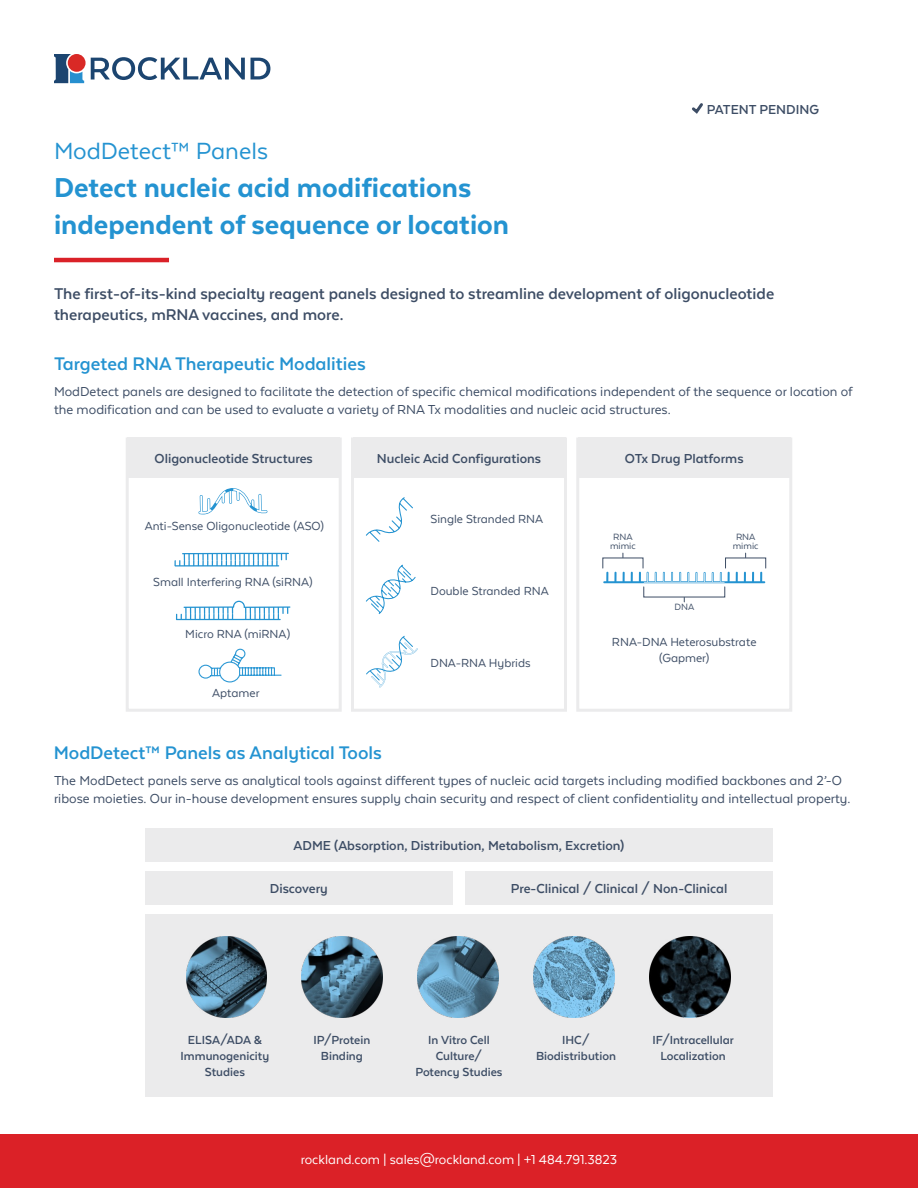
<style>
.page{position:relative;width:918px;height:1188px;background:#fff}
.page>*{position:absolute;margin:0;border:0;box-sizing:border-box;transform-origin:0 0}
.t1{font:800 31.5px/37.8px "Texta Alt";color:#2493d1}
.t2{font:27px "Texta Alt";color:#2493d1}
.t3{font:700 21px "Texta Alt";color:#2493d1}
.t4{font:700 18px/21px "Texta Alt";color:#3d4d65}
.t5{font:15px/18px "Texta Alt";color:#3d4d65}
.t6{font:700 15px "Texta Alt";color:#3d4d65}
.t7{font:15px "Texta Alt";color:#fff}
.t8{font:13.5px/16.2px "Texta Alt";color:#3d4d65;text-align:center}
.t9{font:700 13.5px/16.2px "Texta Alt";color:#3d4d65;text-align:center}
.t10{font:10.5px/9px "Texta Alt";color:#3d4d65;text-align:center}
</style>
<div class="page">
<div style="left:0;top:1134px;width:918px;height:54px;background:#db2127"></div>
<svg style="left:68px;top:54px;width:18px;height:18px"></svg>
<svg style="left:54px;top:54px;width:30px;height:29px"></svg>
<svg style="left:91px;top:57px;width:154px;height:23px"></svg>
<svg style="left:251px;top:58px;width:19px;height:22px"></svg>
<hr style="left:54px;top:258px;width:115px;height:4px;background:#da2128">
<div style="left:126px;top:438px;width:216px;height:274px;border:3px solid #ebebec"></div>
<div style="left:127px;top:437px;width:213px;height:41px;background:#ebebec"></div>
<div style="left:351px;top:438px;width:216px;height:274px;border:3px solid #ebebec"></div>
<div style="left:576px;top:438px;width:216px;height:274px;border:3px solid #ebebec"></div>
<div style="left:353px;top:437px;width:212px;height:41px;background:#ebebec"></div>
<div style="left:578px;top:437px;width:213px;height:41px;background:#ebebec"></div>
<svg style="left:176px;top:601px;width:114px;height:19px"></svg>
<svg style="left:198px;top:648px;width:84px;height:35px"></svg>
<svg style="left:174px;top:553px;width:115px;height:14px"></svg>
<svg style="left:198px;top:488px;width:70px;height:26px"></svg>
<svg style="left:365px;top:497px;width:48px;height:45px"></svg>
<svg style="left:366px;top:564px;width:50px;height:50px"></svg>
<svg style="left:366px;top:636px;width:52px;height:51px"></svg>
<svg style="left:603px;top:572px;width:162px;height:11px"></svg>
<div style="left:145px;top:828px;width:628px;height:34px;background:#ebebec"></div>
<div style="left:145px;top:914px;width:628px;height:182px;background:#ebebec"></div>
<div style="left:145px;top:871px;width:308px;height:34px;background:#ebebec"></div>
<div style="left:465px;top:871px;width:308px;height:34px;background:#ebebec"></div>
<img style="left:186px;top:937px;width:81px;height:81px">
<img style="left:302px;top:937px;width:81px;height:81px">
<img style="left:418px;top:937px;width:81px;height:81px">
<img style="left:534px;top:937px;width:81px;height:81px">
<img style="left:650px;top:937px;width:81px;height:81px">
<svg style="left:692px;top:103px;width:11px;height:11px"></svg>
<h2 class="t2" style="left:54px;top:137px;width:216px">ModDetect™ Panels</h2>
<h1 class="t1" style="left:54px;top:168px;width:457px">Detect nucleic acid modifications independent of sequence or location</h1>
<p class="t6" style="left:707px;top:102px;width:114px">PATENT PENDING</p>
<p class="t4" style="left:54px;top:283px;width:722px">The first-of-its-kind specialty reagent panels designed to streamline development of oligonucleotide therapeutics, mRNA vaccines, and more.</p>
<h3 class="t3" style="left:54px;top:352px;width:313px">Targeted RNA Therapeutic Modalities</h3>
<p class="t5" style="left:54px;top:382px;width:800px">ModDetect panels are designed to facilitate the detection of specific chemical modifications independent of the sequence or location of the modification and can be used to evaluate a variety of RNA Tx modalities and nucleic acid structures.</p>
<p class="t6" style="left:155px;top:451px;width:160px">Oligonucleotide Structures</p>
<p class="t6" style="left:377px;top:451px;width:166px">Nucleic Acid Configurations</p>
<p class="t6" style="left:625px;top:451px;width:120px">OTx Drug Platforms</p>
<p class="t8" style="left:145px;top:518px;width:181px">Anti-Sense Oligonucleotide (ASO)</p>
<p class="t8" style="left:153px;top:574px;width:161px">Small Interfering RNA (siRNA)</p>
<p class="t8" style="left:185px;top:626px;width:106px">Micro RNA (miRNA)</p>
<p class="t8" style="left:212px;top:684px;width:49px">Aptamer</p>
<p class="t8" style="left:431px;top:511px;width:114px">Single Stranded RNA</p>
<p class="t8" style="left:431px;top:583px;width:120px">Double Stranded RNA</p>
<p class="t8" style="left:431px;top:654px;width:102px">DNA-RNA Hybrids</p>
<p class="t10" style="left:610px;top:533px;width:27px">RNA mimic</p>
<p class="t10" style="left:733px;top:533px;width:27px">RNA mimic</p>
<p class="t10" style="left:674px;top:603px;width:21px">DNA</p>
<p class="t8" style="left:612px;top:633px;width:146px">RNA-DNA Heterosubstrate (Gapmer)</p>
<h3 class="t3" style="left:54px;top:742px;width:330px">ModDetect™ Panels as Analytical Tools</h3>
<p class="t5" style="left:54px;top:772px;width:798px">The ModDetect panels serve as analytical tools against different types of nucleic acid targets including modified backbones and 2’-O ribose moieties. Our in-house development ensures supply chain security and respect of client confidentiality and intellectual property.</p>
<p class="t6" style="left:294px;top:838px;width:332px">ADME (Absorption, Distribution, Metabolism, Excretion)</p>
<p class="t6" style="left:270px;top:881px;width:59px">Discovery</p>
<p class="t6" style="left:511px;top:881px;width:218px">Pre-Clinical / Clinical / Non-Clinical</p>
<p class="t9" style="left:181px;top:1031px;width:90px">ELISA/ADA &amp;<br>Immunogenicity<br>Studies</p>
<p class="t9" style="left:314px;top:1031px;width:58px">IP/Protein<br>Binding</p>
<p class="t9" style="left:415px;top:1031px;width:89px">In Vitro Cell<br>Culture/<br>Potency Studies</p>
<p class="t9" style="left:536px;top:1031px;width:81px">IHC/<br>Biodistribution</p>
<p class="t9" style="left:653px;top:1031px;width:83px">IF/Intracellular<br>Localization</p>
<p class="t7" style="left:301px;top:1152px;width:318px">rockland.com | sales@rockland.com | +1 484.791.3823</p>
</div>
